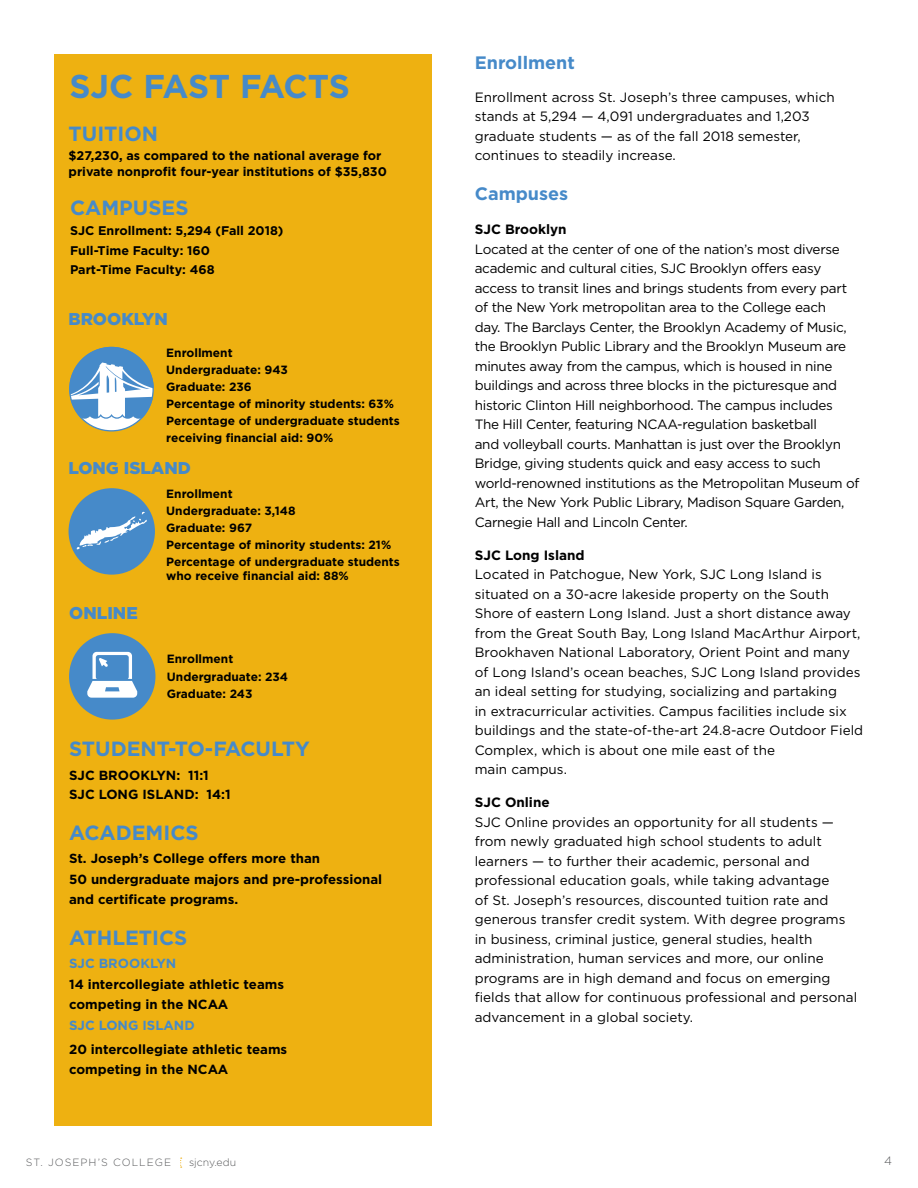
<style>
.page{position:relative;width:918px;height:1188px;background:#fff}
.page>*{position:absolute;margin:0;border:0;box-sizing:border-box;transform-origin:0 0}
.t1{font:700 33px "Gotham";letter-spacing:-.015em;color:#468ac9}
.t2{font:700 20.55px "Gotham";color:#468ac9}
.t3{font:700 18px "Gotham";color:#468ac9}
.t4{font:900 17.1px "Gotham";color:#468ac9}
.t5{font:13.5px/19.5px "Gotham";color:#000}
.t6{font:13.5px/19.5px "Gotham";letter-spacing:-.02em;color:#000}
.t7{font:700 13.5px "Gotham";color:#000}
.t8{font:700 13.2px/20.5px "Gotham";color:#000}
.t9{font:700 13.2px "Gotham";color:#468ac9}
.t10{font:700 12.6px/19.8px "Gotham";color:#000}
.t11{font:700 12px/17.1px "Gotham";color:#000}
.t12{font:300 12px "Gotham";color:#58595b}
.t13{font:300 10.5px "Gotham";letter-spacing:.095em;color:#58595b}
.t14{font:300 10.5px "Gotham";color:#58595b}
</style>
<div class="page">
<div style="left:54px;top:54px;width:378px;height:1071px;background:#eeb111"></div>
<svg style="left:69px;top:347px;width:85px;height:85px"></svg>
<div style="left:69px;top:488px;width:86px;height:87px;background:#468ac9;border-radius:50%"></div>
<svg style="left:76px;top:512px;width:71px;height:38px"></svg>
<div style="left:69px;top:633px;width:86px;height:87px;background:#468ac9;border-radius:50%"></div>
<svg style="left:87px;top:652px;width:50px;height:46px"></svg>
<svg style="left:180px;top:1158px;width:2px;height:10px"></svg>
<h1 class="t1" style="left:69px;top:68px;width:282px">SJC FAST FACTS</h1>
<h2 class="t2" style="left:69px;top:121px;width:91px">TUITION</h2>
<p class="t10" style="left:69px;top:148px;width:320px;line-height:15.6px">$27,230, as compared to the national average for private nonprofit four-year institutions of $35,830</p>
<h2 class="t2" style="left:70px;top:196px;width:120px">CAMPUSES</h2>
<p class="t10" style="left:70px;top:220px;width:215px">SJC Enrollment: 5,294 (Fall 2018)<br>Full-Time Faculty: 160<br>Part-Time Faculty: 468</p>
<p class="t4" style="left:69px;top:309px;width:101px">BROOKLYN</p>
<p class="t11" style="left:166px;top:344px;width:235px">Enrollment<br>Undergraduate: 943<br>Graduate: 236<br>Percentage of minority students: 63%<br>Percentage of undergraduate students receiving financial aid: 90%</p>
<p class="t4" style="left:69px;top:459px;width:124px">LONG ISLAND</p>
<p class="t4" style="left:69px;top:604px;width:70px">ONLINE</p>
<p class="t11" style="left:166px;top:485px;width:235px">Enrollment<br>Undergraduate: 3,148<br>Graduate: 967<br>Percentage of minority students: 21%<br>Percentage of undergraduate students</p>
<p class="t11" style="left:166px;top:567px;width:184px">who receive financial aid: 88%</p>
<p class="t11" style="left:167px;top:650px;width:123px">Enrollment<br>Undergraduate: 234<br>Graduate: 243</p>
<h2 class="t2" style="left:69px;top:737px;width:242px">STUDENT-TO-FACULTY</h2>
<p class="t8" style="left:69px;top:765px;width:163px;line-height:19.8px">SJC BROOKLYN: 11:1<br>SJC LONG ISLAND: 14:1</p>
<h2 class="t2" style="left:69px;top:821px;width:131px">ACADEMICS</h2>
<p class="t8" style="left:69px;top:848px;width:315px">St. Joseph’s College offers more than<br>50 undergraduate majors and pre-professional and certificate programs.</p>
<h2 class="t2" style="left:69px;top:926px;width:120px">ATHLETICS</h2>
<p class="t9" style="left:69px;top:956px;width:109px">SJC BROOKLYN</p>
<p class="t8" style="left:69px;top:974px;width:216px">14 intercollegiate athletic teams competing in the NCAA</p>
<p class="t9" style="left:69px;top:1018px;width:127px">SJC LONG ISLAND</p>
<p class="t8" style="left:69px;top:1038px;width:220px">20 intercollegiate athletic teams competing in the NCAA</p>
<h3 class="t3" style="left:475px;top:52px;width:102px">Enrollment</h3>
<p class="t5" style="left:475px;top:87px;width:362px">Enrollment across St. Joseph’s three campuses, which stands at 5,294 — 4,091 undergraduates and 1,203 graduate students — as of the fall 2018 semester, continues to steadily increase.</p>
<h3 class="t3" style="left:475px;top:183px;width:95px">Campuses</h3>
<p class="t7" style="left:475px;top:222px;width:93px">SJC Brooklyn</p>
<p class="t6" style="left:475px;top:239px;width:386px">Located at the center of one of the nation’s most diverse academic and cultural cities, SJC Brooklyn offers easy access to transit lines and brings students from every part of the New York metropolitan area to the College each<br>day. The Barclays Center, the Brooklyn Academy of Music, the Brooklyn Public Library and the Brooklyn Museum are minutes away from the campus, which is housed in nine buildings and across three blocks in the picturesque and historic Clinton Hill neighborhood. The campus includes The Hill Center, featuring NCAA-regulation basketball<br>and volleyball courts. Manhattan is just over the Brooklyn Bridge, giving students quick and easy access to such world-renowned institutions as the Metropolitan Museum of Art, the New York Public Library, Madison Square Garden, Carnegie Hall and Lincoln Center.</p>
<p class="t7" style="left:475px;top:547px;width:111px">SJC Long Island</p>
<p class="t5" style="left:475px;top:565px;width:390px">Located in Patchogue, New York, SJC Long Island is situated on a 30-acre lakeside property on the South Shore of eastern Long Island. Just a short distance away from the Great South Bay, Long Island MacArthur Airport, Brookhaven National Laboratory, Orient Point and many of Long Island’s ocean beaches, SJC Long Island provides an ideal setting for studying, socializing and partaking<br>in extracurricular activities. Campus facilities include six buildings and the state-of-the-art 24.8-acre Outdoor Field Complex, which is about one mile east of the<br>main campus.</p>
<p class="t7" style="left:475px;top:795px;width:76px">SJC Online</p>
<p class="t5" style="left:475px;top:812px;width:384px">SJC Online provides an opportunity for all students — from newly graduated high school students to adult learners — to further their academic, personal and professional education goals, while taking advantage<br>of St. Joseph’s resources, discounted tuition rate and generous transfer credit system. With degree programs in business, criminal justice, general studies, health administration, human services and more, our online programs are in high demand and focus on emerging fields that allow for continuous professional and personal advancement in a global society.</p>
<p class="t13" style="left:26px;top:1157px;width:147px">ST. JOSEPH’S COLLEGE</p>
<p class="t14" style="left:189px;top:1157px;width:49px">sjcny.edu</p>
<p class="t12" style="left:884px;top:1155px;width:9px">4</p>
</div>
